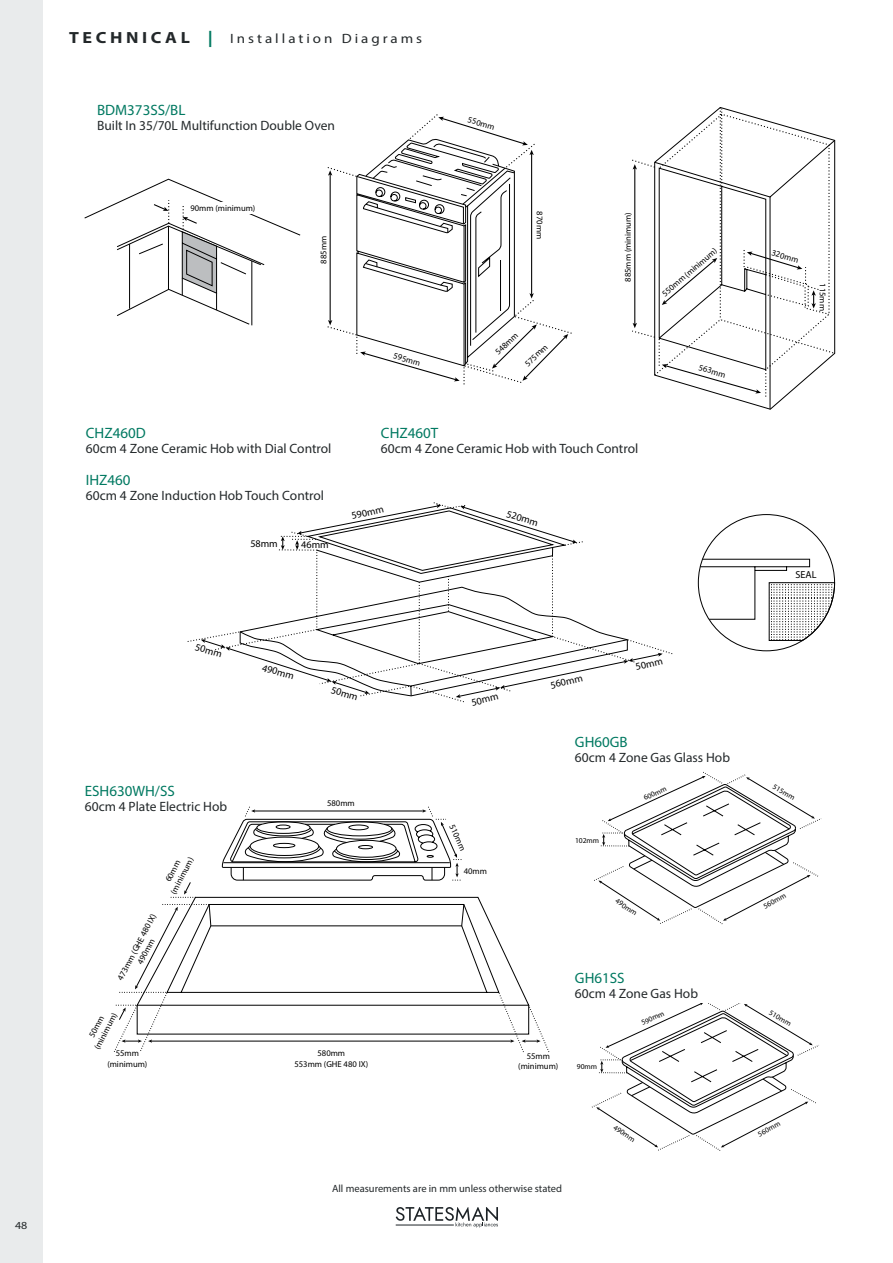
<style>
.page{position:relative;width:893px;height:1263px;background:#fff}
.page>*{position:absolute;margin:0;border:0;box-sizing:border-box;transform-origin:0 0}
.t1{font:15px "Myriad Pro";color:#007961}
.t2{font:13.5px "Myriad Pro";color:#23282a}
.t3{font:13.5px "Myriad Pro";letter-spacing:.2em;color:#23282a;scale:1.11 1}
.t4{font:10.8px "Myriad Pro";color:#23282a;scale:1.11 1}
.t5{font:10.5px "Myriad Pro";color:#23282a}
.t6{font:10.2px "Myriad Pro";letter-spacing:-.005em;color:#000}
.t7{font:8.7px/10.4px "Myriad Pro";color:#000;text-align:center}
.t8{font:8.55px "Myriad Pro";color:#000}
.t9{font:7.5px "Myriad Pro";letter-spacing:-.005em;color:#000}
.s1{font-weight:700;font-size:16.2px}
.s2{font-weight:700;font-size:16.2px;color:#007961}
</style>
<div class="page">
<div style="left:0;top:0;width:43px;height:1263px;background:#e9ebec"></div>
<svg style="left:591px;top:1003px;width:228px;height:148px"></svg>
<svg style="left:594px;top:772px;width:227px;height:153px"></svg>
<svg style="left:113px;top:806px;width:437px;height:247px"></svg>
<hr style="left:254px;top:810px;width:170px;height:1px;background:#000">
<svg style="left:251px;top:809px;width:4px;height:4px"></svg>
<svg style="left:422px;top:809px;width:4px;height:4px"></svg>
<svg style="left:118px;top:1007px;width:8px;height:14px"></svg>
<svg style="left:135px;top:819px;width:395px;height:187px"></svg>
<svg style="left:121px;top:1039px;width:21px;height:4px"></svg>
<hr style="left:151px;top:1041px;width:361px;height:1px;background:#000">
<svg style="left:148px;top:1039px;width:4px;height:4px"></svg>
<svg style="left:510px;top:1039px;width:4px;height:4px"></svg>
<svg style="left:522px;top:1039px;width:19px;height:4px"></svg>
<svg style="left:396px;top:1207px;width:102px;height:20px"></svg>
<hr style="left:396px;top:1225px;width:58px;height:1px;background:#1c2226">
<svg style="left:84px;top:178px;width:217px;height:148px"></svg>
<svg style="left:327px;top:117px;width:241px;height:264px"></svg>
<svg style="left:632px;top:107px;width:203px;height:291px"></svg>
<hr style="left:634px;top:168px;width:1px;height:156px;background:#000">
<svg style="left:633px;top:164px;width:4px;height:6px"></svg>
<svg style="left:633px;top:323px;width:4px;height:5px"></svg>
<svg style="left:662px;top:258px;width:55px;height:47px"></svg>
<svg style="left:747px;top:252px;width:55px;height:17px"></svg>
<svg style="left:662px;top:364px;width:99px;height:29px"></svg>
<svg style="left:807px;top:285px;width:15px;height:23px"></svg>
<div style="left:189px;top:202px;width:68px;height:12px;background:#fff"></div>
<svg style="left:201px;top:504px;width:462px;height:194px"></svg>
<svg style="left:700px;top:559px;width:135px;height:83px"></svg>
<p class="t4" style="left:15px;top:1218px;width:13px">48</p>
<p class="t3" style="left:69px;top:30px;width:320px"><span class="s1">TECHNICAL</span> <span class="s2">|</span> Installation Diagrams</p>
<p class="t1" style="left:97px;top:101px;width:90px">BDM373SS/BL</p>
<p class="t2" style="left:97px;top:117px;width:239px">Built In 35/70L Multifunction Double Oven</p>
<p class="t8" style="left:469px;top:114px;width:29px;rotate:16deg">550mm</p>
<p class="t8" style="left:190px;top:203px;width:66px">90mm (minimum)</p>
<p class="t8" style="left:318px;top:264px;width:29px;rotate:-90deg">885mm</p>
<p class="t8" style="left:395px;top:350px;width:29px;rotate:16deg">595mm</p>
<p class="t8" style="left:545px;top:211px;width:29px;rotate:90deg">870mm</p>
<p class="t8" style="left:493px;top:349px;width:29px;rotate:-43deg">548mm</p>
<p class="t8" style="left:523px;top:361px;width:29px;rotate:-43deg">575mm</p>
<p class="t8" style="left:623px;top:282px;width:71px;rotate:-90deg">885mm (minimum)</p>
<p class="t1" style="left:86px;top:424px;width:61px">CHZ460D</p>
<p class="t2" style="left:86px;top:440px;width:247px">60cm 4 Zone Ceramic Hob with Dial Control</p>
<p class="t1" style="left:86px;top:471px;width:46px">IHZ460</p>
<p class="t2" style="left:86px;top:488px;width:240px">60cm 4 Zone Induction Hob Touch Control</p>
<p class="t6" style="left:250px;top:537px;width:29px">58mm</p>
<p class="t6" style="left:301px;top:538px;width:29px">46mm</p>
<p class="t1" style="left:381px;top:424px;width:59px">CHZ460T</p>
<p class="t2" style="left:381px;top:440px;width:259px">60cm 4 Zone Ceramic Hob with Touch Control</p>
<p class="t6" style="left:350px;top:510px;width:34px;rotate:-14deg">590mm</p>
<p class="t6" style="left:508px;top:507px;width:34px;rotate:16deg">520mm</p>
<p class="t8" style="left:660px;top:291px;width:71px;rotate:-41deg">550mm (minimum)</p>
<p class="t8" style="left:773px;top:247px;width:29px;rotate:16deg">320mm</p>
<p class="t8" style="left:828px;top:283px;width:29px;rotate:90deg">115mm</p>
<p class="t8" style="left:700px;top:362px;width:29px;rotate:16deg">563mm</p>
<p class="t6" style="left:795px;top:568px;width:23px">SEAL</p>
<p class="t6" style="left:197px;top:640px;width:29px;rotate:16deg">50mm</p>
<p class="t1" style="left:85px;top:782px;width:92px">ESH630WH/SS</p>
<p class="t2" style="left:85px;top:798px;width:144px">60cm 4 Plate Electric Hob</p>
<p class="t7" style="left:159px;top:886px;width:42px;rotate:-62deg">60mm (minimum)</p>
<p class="t6" style="left:264px;top:661px;width:34px;rotate:16deg">490mm</p>
<p class="t6" style="left:333px;top:683px;width:29px;rotate:16deg">50mm</p>
<p class="t7" style="left:327px;top:797px;width:29px">580mm</p>
<p class="t6" style="left:470px;top:696px;width:29px;rotate:-14deg">50mm</p>
<p class="t7" style="left:457px;top:822px;width:29px;rotate:65deg">510mm</p>
<p class="t7" style="left:464px;top:865px;width:25px">40mm</p>
<p class="t6" style="left:549px;top:679px;width:34px;rotate:-14deg">560mm</p>
<p class="t6" style="left:634px;top:661px;width:29px;rotate:-14deg">50mm</p>
<p class="t1" style="left:575px;top:733px;width:54px">GH60GB</p>
<p class="t2" style="left:575px;top:749px;width:157px">60cm 4 Zone Gas Glass Hob</p>
<p class="t9" style="left:575px;top:835px;width:26px">102mm</p>
<p class="t9" style="left:642px;top:794px;width:26px;rotate:-25deg">600mm</p>
<p class="t7" style="left:115px;top:977px;width:75px;rotate:-62deg">473mm (GHE 480 IX)<br>490mm</p>
<p class="t7" style="left:83px;top:1041px;width:42px;rotate:-62deg">50mm (minimum)</p>
<p class="t7" style="left:107px;top:1048px;width:42px">55mm (minimum)</p>
<p class="t7" style="left:294px;top:1048px;width:75px">580mm<br>553mm (GHE 480 IX)</p>
<p class="t7" style="left:518px;top:1050px;width:42px">55mm (minimum)</p>
<p class="t9" style="left:619px;top:896px;width:26px;rotate:33deg">490mm</p>
<p class="t1" style="left:575px;top:968px;width:51px">GH61SS</p>
<p class="t2" style="left:575px;top:985px;width:125px">60cm 4 Zone Gas Hob</p>
<p class="t9" style="left:640px;top:988px;width:26px;rotate:-25deg">590mm</p>
<p class="t9" style="left:577px;top:1062px;width:22px">90mm</p>
<p class="t9" style="left:640px;top:1019px;width:26px;rotate:-25deg">590mm</p>
<p class="t5" style="left:332px;top:1181px;width:231px">All measurements are in mm unless otherwise stated</p>
<p class="t9" style="left:617px;top:1123px;width:26px;rotate:33deg">490mm</p>
<p class="t9" style="left:776px;top:782px;width:26px;rotate:31deg">515mm</p>
<p class="t9" style="left:762px;top:902px;width:26px;rotate:-28deg">560mm</p>
<p class="t9" style="left:772px;top:1007px;width:26px;rotate:31deg">510mm</p>
<p class="t9" style="left:756px;top:1130px;width:26px;rotate:-28deg">560mm</p>
</div>
